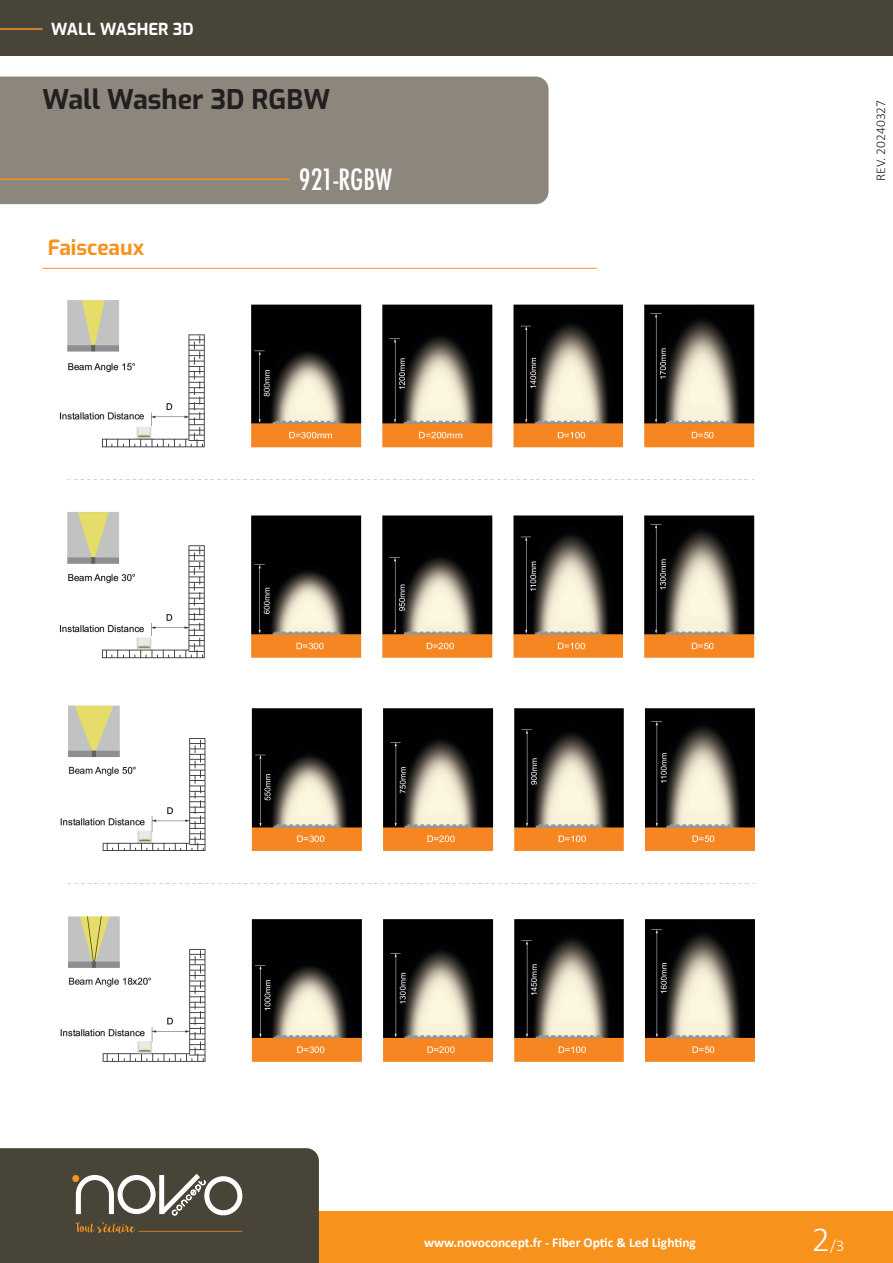
<style>
.page{position:relative;width:893px;height:1263px;background:#fff}
.page>*{position:absolute;margin:0;border:0;box-sizing:border-box;transform-origin:0 0}
.t1{font:500 condensed 28.5px "Futura";color:#fff}
.t2{font:700 27px "Exo";color:#231f20}
.t3{font:700 21px "Exo";color:#f7931d}
.t4{font:700 16.5px "Exo";color:#fff}
.t5{font:300 16.5px "Calibri";color:#fff}
.t6{font:700 13.5px "Calibri";color:#fff}
.t7{font:300 13.5px "Calibri";color:#231f20}
.s1{font-size:36px}
</style>
<div class="page">
<div style="left:0;top:77px;width:549px;height:127px;background:#8c867d"></div>
<hr style="left:0;top:179px;width:289px;height:1px;background:#f7931d">
<div style="left:0;top:0;width:893px;height:55px;background:#484438"></div>
<hr style="left:0;top:28px;width:43px;height:2px;background:#f7931d">
<div style="left:0;top:1212px;width:893px;height:51px;background:#f7931d"></div>
<svg style="left:0;top:1148px;width:319px;height:115px;background:#534f43"></svg>
<div style="left:72px;top:1175px;width:7px;height:7px;background:#f7931d;border-radius:50%"></div>
<hr style="left:43px;top:268px;width:554px;height:1px;background:#f7931d">
<img style="left:59px;top:300px;width:696px;height:359px">
<img style="left:60px;top:705px;width:695px;height:357px">
<p class="t4" style="left:51px;top:16px;width:144px">WALL WASHER 3D</p>
<h2 class="t2" style="left:43px;top:79px;width:289px">Wall Washer 3D RGBW</h2>
<h3 class="t3" style="left:48px;top:231px;width:98px">Faisceaux</h3>
<h1 class="t1" style="left:299px;top:162px;width:95px">921-RGBW</h1>
<p class="t7" style="left:872px;top:181px;width:82px;rotate:-90deg">REV. 20240327</p>
<p class="t6" style="left:424px;top:1233px;width:273px">www.novoconcept.fr - Fiber Optic &amp; Led Lighting</p>
<p class="t5" style="left:812px;top:1235px;width:34px"><span class="s1">2</span>/3</p>
</div>
